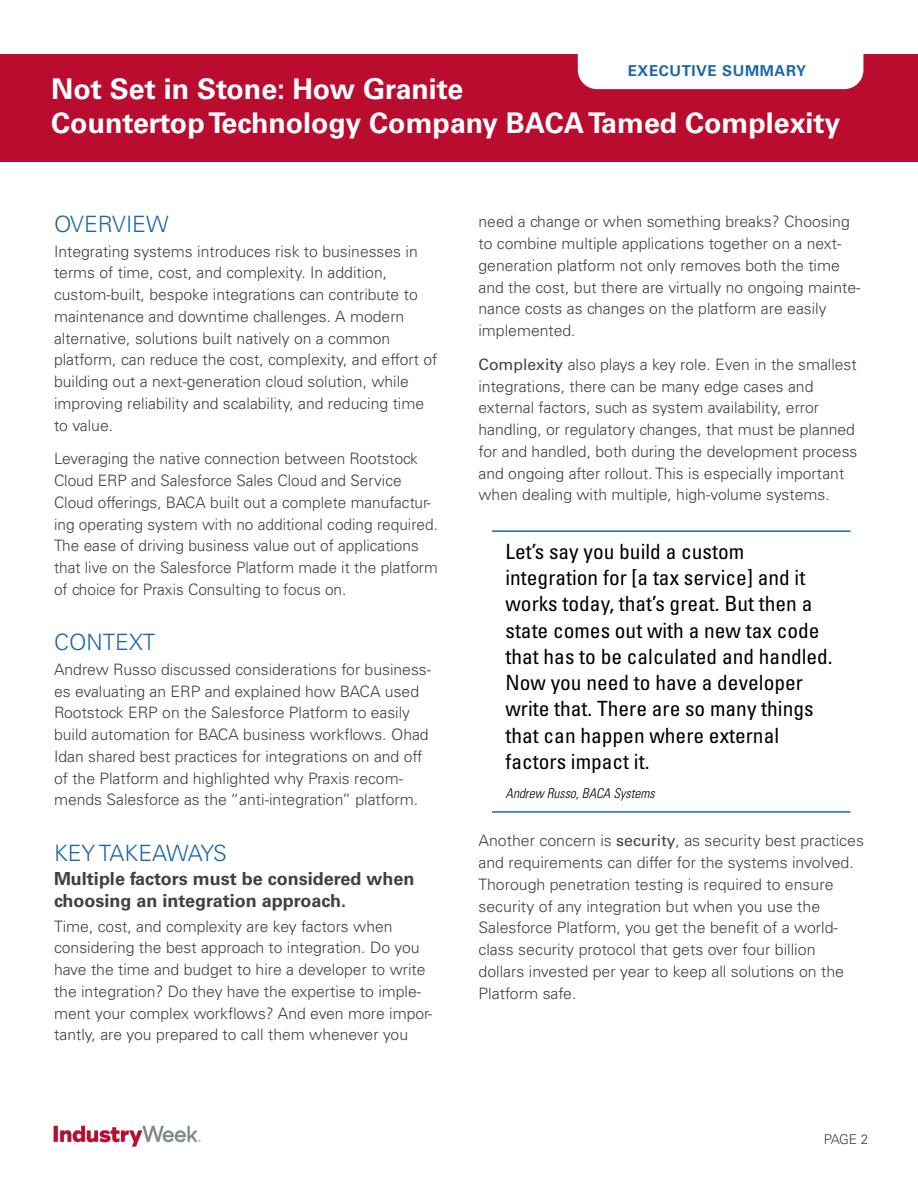
<style>
.page{position:relative;width:918px;height:1188px;background:#fff}
.page>*{position:absolute;margin:0;border:0;box-sizing:border-box;transform-origin:0 0}
.t1{font:700 28.5px/34.2px "Univers LT Std";color:#fff}
.t2{font:300 22.5px "Univers LT Std";color:#1d67a8}
.t3{font:300 22.5px "Univers LT Std";letter-spacing:-.02em;color:#1d67a8}
.t4{font:condensed 21px/26.2px "Univers LT Std";color:#000}
.t5{font:700 18px/21.8px "Univers LT Std";color:#414042}
.t6{font:300 15.75px/21.8px "Univers LT Std";color:#414042}
.t7{font:700 15px "Univers LT Std";letter-spacing:.04em;color:#1d67a8}
.t8{font:italic 300 condensed 13.5px "Univers LT Std";color:#000}
.t9{font:300 13.5px "Univers LT Std";color:#414042}
.s1{font-weight:400}
</style>
<div class="page">
<div style="left:0;top:54px;width:918px;height:108px;background:#ba0c2f"></div>
<div style="left:578px;top:54px;width:285px;height:35px;background:#fff"></div>
<img style="left:53px;top:1125px;width:148px;height:22px">
<hr style="left:492px;top:530px;width:358px;height:2px;background:#1d67a8">
<hr style="left:492px;top:811px;width:358px;height:2px;background:#1d67a8">
<p class="t7" style="left:628px;top:62px;width:180px">EXECUTIVE SUMMARY</p>
<h1 class="t1" style="left:51px;top:72px;width:791px">Not Set in Stone: How Granite<br>Countertop Technology Company BACA Tamed Complexity</h1>
<h2 class="t2" style="left:54px;top:211px;width:116px">OVERVIEW</h2>
<p class="t6" style="left:54px;top:240px;width:385px">Integrating systems introduces risk to businesses in terms of time, cost, and complexity. In addition, custom-built, bespoke integrations can contribute to maintenance and downtime challenges. A modern alternative, solutions built natively on a common platform, can reduce the cost, complexity, and effort of building out a next-generation cloud solution, while improving reliability and scalability, and reducing time to value.</p>
<p class="t6" style="left:54px;top:448px;width:385px">Leveraging the native connection between Rootstock Cloud ERP and Salesforce Sales Cloud and Service Cloud offerings, BACA built out a complete manufactur&shy;ing operating system with no additional coding required.<br>The ease of driving business value out of applications that live on the Salesforce Platform made it the platform of choice for Praxis Consulting to focus on.</p>
<h2 class="t2" style="left:54px;top:629px;width:103px">CONTEXT</h2>
<p class="t6" style="left:54px;top:658px;width:379px">Andrew Russo discussed considerations for business&shy;es evaluating an ERP and explained how BACA used Rootstock ERP on the Salesforce Platform to easily build automation for BACA business workflows. Ohad Idan shared best practices for integrations on and off of the Platform and highlighted why Praxis recom&shy;mends Salesforce as the “anti-integration” platform.</p>
<h2 class="t3" style="left:54px;top:839px;width:174px">KEY TAKEAWAYS</h2>
<p class="t5" style="left:54px;top:868px;width:362px">Multiple factors must be considered when choosing an integration approach.</p>
<p class="t6" style="left:54px;top:915px;width:380px">Time, cost, and complexity are key factors when considering the best approach to integration. Do you have the time and budget to hire a developer to write the integration? Do they have the expertise to imple&shy;ment your complex workflows? And even more impor&shy;tantly, are you prepared to call them whenever you</p>
<p class="t6" style="left:478px;top:211px;width:384px">need a change or when something breaks? Choosing to combine multiple applications together on a next&shy;generation platform not only removes both the time and the cost, but there are virtually no ongoing mainte&shy;nance costs as changes on the platform are easily implemented.</p>
<p class="t6" style="left:478px;top:353px;width:380px"><span class="s1">Complexity</span> also plays a key role. Even in the smallest integrations, there can be many edge cases and external factors, such as system availability, error handling, or regulatory changes, that must be planned for and handled, both during the development process and ongoing after rollout. This is especially important when dealing with multiple, high-volume systems.</p>
<p class="t4" style="left:506px;top:538px;width:329px">Let’s say you build a custom integration for [a tax service] and it works today, that’s great. But then a state comes out with a new tax code that has to be calculated and handled.<br>Now you need to have a developer write that. There are so many things that can happen where external factors impact it.</p>
<p class="t8" style="left:506px;top:785px;width:151px">Andrew Russo, BACA Systems</p>
<p class="t6" style="left:478px;top:830px;width:387px">Another concern is <span class="s1">security</span>, as security best practices and requirements can differ for the systems involved.<br>Thorough penetration testing is required to ensure security of any integration but when you use the Salesforce Platform, you get the benefit of a world&shy;class security protocol that gets over four billion dollars invested per year to keep all solutions on the Platform safe.</p>
<p class="t9" style="left:824px;top:1132px;width:46px">PAGE 2</p>
</div>
